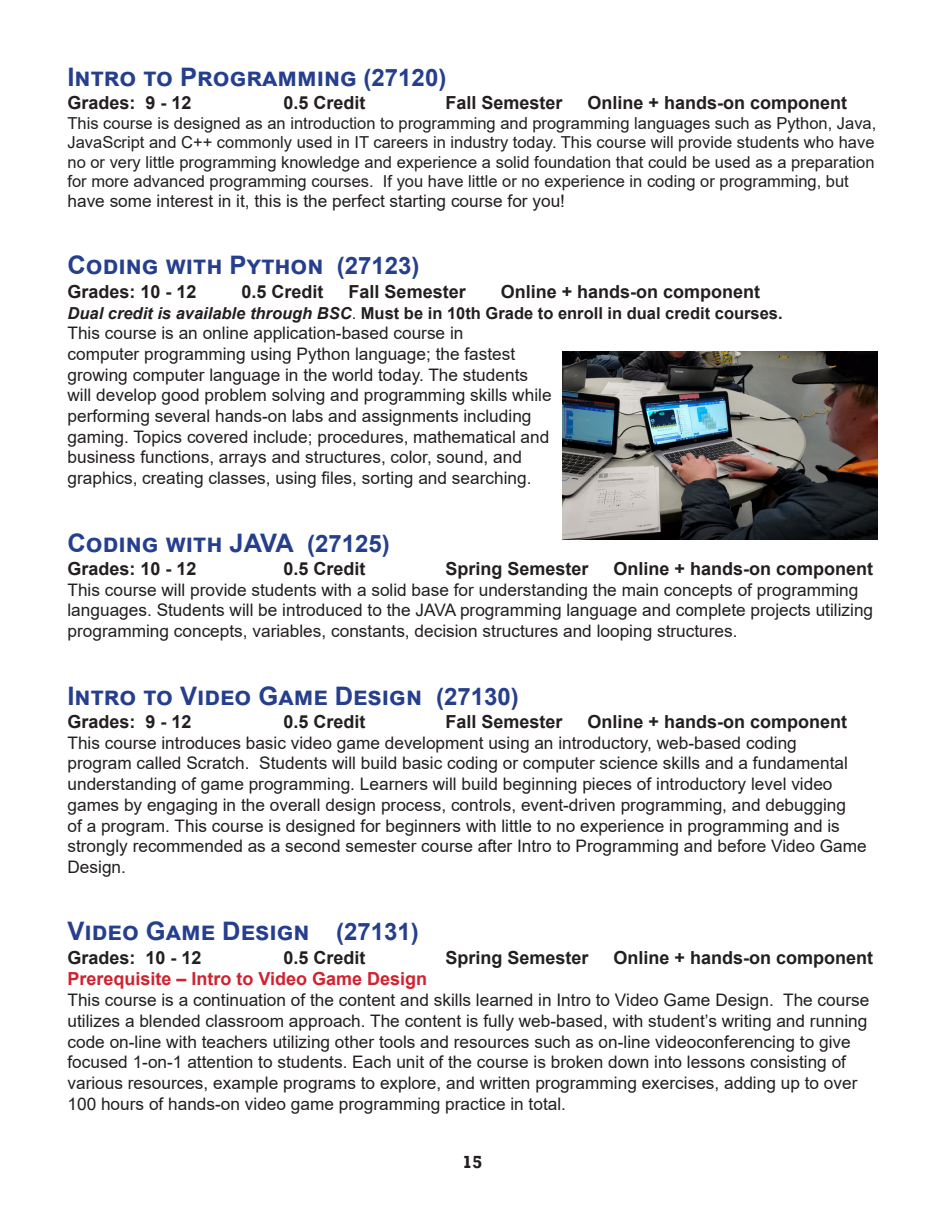
<style>
.page{position:relative;width:945px;height:1215px;background:#fff}
.page>*{position:absolute;margin:0;border:0;box-sizing:border-box;transform-origin:0 0}
.t1{font:700 25.5px "Arial";color:#253f8e}
.t2{font:700 25.5px "Arial";letter-spacing:.045em;color:#253f8e}
.t3{font:700 18px "Arial";color:#231f20}
.t4{font:700 18px "Arial";color:#d12230}
.t5{font:700 18px "Rockwell";color:#231f20}
.t6{font:17.25px/20.7px "Arial";color:#231f20}
.t7{font:16.5px/19.5px "Arial";color:#231f20;text-align:justify}
.t8{font:700 16.5px "Arial";color:#231f20}
.s1{font-size:24px}
.s2{font-style:italic}
.s3{font-weight:400}
</style>
<div class="page">
<img style="left:562px;top:352px;width:316px;height:187px">
<p class="t2" style="left:68px;top:59px;width:380px">Intro to Programming <span class="s1">(27120)</span></p>
<p class="t3" style="left:68px;top:90px;width:126px">Grades: 9 - 12</p>
<p class="t3" style="left:284px;top:90px;width:84px">0.5 Credit</p>
<p class="t3" style="left:446px;top:90px;width:119px">Fall Semester</p>
<p class="t3" style="left:588px;top:90px;width:261px">Online + hands-on component</p>
<p class="t7" style="left:68px;top:113px;width:810px">This course is designed as an introduction to programming and programming languages such as Python, Java, JavaScript and C++ commonly used in IT careers in industry today. This course will provide students who have no or very little programming knowledge and experience a solid foundation that could be used as a preparation for more advanced programming courses. If you have little or no experience in coding or programming, but</p>
<p class="t6" style="left:68px;top:190px;width:499px">have some interest in it, this is the perfect starting course for you!</p>
<p class="t1" style="left:68px;top:248px;width:354px">Coding with Python <span class="s1">(27123)</span></p>
<p class="t3" style="left:68px;top:279px;width:131px">Grades: 10 - 12</p>
<p class="t3" style="left:242px;top:279px;width:84px">0.5 Credit</p>
<p class="t3" style="left:349px;top:279px;width:119px">Fall Semester</p>
<p class="t3" style="left:501px;top:279px;width:261px">Online + hands-on component</p>
<p class="t8" style="left:68px;top:301px;width:717px"><span class="s2">Dual credit is available through BSC</span><span class="s3">.</span> Must be in 10th Grade to enroll in dual credit courses.</p>
<p class="t6" style="left:68px;top:323px;width:397px">This course is an online application-based course in</p>
<p class="t6" style="left:68px;top:343px;width:449px">computer programming using Python language; the fastest</p>
<p class="t6" style="left:68px;top:364px;width:462px">growing computer language in the world today. The students</p>
<p class="t6" style="left:68px;top:385px;width:486px">will develop good problem solving and programming skills while</p>
<p class="t6" style="left:68px;top:406px;width:466px">performing several hands-on labs and assignments including</p>
<p class="t6" style="left:68px;top:426px;width:483px">gaming. Topics covered include; procedures, mathematical and</p>
<p class="t6" style="left:68px;top:447px;width:456px">business functions, arrays and structures, color, sound, and</p>
<p class="t6" style="left:68px;top:468px;width:466px">graphics, creating classes, using files, sorting and searching.</p>
<p class="t1" style="left:68px;top:525px;width:324px">Coding with JAVA <span class="s1">(27125)</span></p>
<p class="t3" style="left:68px;top:556px;width:131px">Grades: 10 - 12</p>
<p class="t3" style="left:284px;top:556px;width:84px">0.5 Credit</p>
<p class="t3" style="left:446px;top:556px;width:145px">Spring Semester</p>
<p class="t3" style="left:614px;top:556px;width:261px">Online + hands-on component</p>
<p class="t6" style="left:68px;top:579px;width:807px">This course will provide students with a solid base for understanding the main concepts of programming languages. Students will be introduced to the JAVA programming language and complete projects utilizing programming concepts, variables, constants, decision structures and looping structures.</p>
<p class="t1" style="left:68px;top:678px;width:453px">Intro to Video Game Design <span class="s1">(27130)</span></p>
<p class="t3" style="left:68px;top:709px;width:126px">Grades: 9 - 12</p>
<p class="t3" style="left:284px;top:709px;width:84px">0.5 Credit</p>
<p class="t3" style="left:446px;top:709px;width:119px">Fall Semester</p>
<p class="t3" style="left:588px;top:709px;width:261px">Online + hands-on component</p>
<p class="t6" style="left:68px;top:732px;width:801px">This course introduces basic video game development using an introductory, web-based coding<br>program called Scratch. Students will build basic coding or computer science skills and a fundamental understanding of game programming. Learners will build beginning pieces of introductory level video games by engaging in the overall design process, controls, event-driven programming, and debugging<br>of a program. This course is designed for beginners with little to no experience in programming and is strongly recommended as a second semester course after Intro to Programming and before Video Game Design.</p>
<p class="t1" style="left:68px;top:914px;width:353px">Video Game Design <span class="s1">(27131)</span></p>
<p class="t3" style="left:68px;top:945px;width:136px">Grades: 10 - 12</p>
<p class="t3" style="left:284px;top:945px;width:84px">0.5 Credit</p>
<p class="t3" style="left:446px;top:945px;width:145px">Spring Semester</p>
<p class="t3" style="left:614px;top:945px;width:261px">Online + hands-on component</p>
<p class="t4" style="left:68px;top:966px;width:361px">Prerequisite – Intro to Video Game Design</p>
<p class="t6" style="left:68px;top:990px;width:803px">This course is a continuation of the content and skills learned in Intro to Video Game Design. The course utilizes a blended classroom approach. The content is fully web-based, with student’s writing and running code on-line with teachers utilizing other tools and resources such as on-line videoconferencing to give focused 1-on-1 attention to students. Each unit of the course is broken down into lessons consisting of various resources, example programs to explore, and written programming exercises, adding up to over 100 hours of hands-on video game programming practice in total.</p>
<p class="t5" style="left:463px;top:1151px;width:21px">15</p>
</div>
